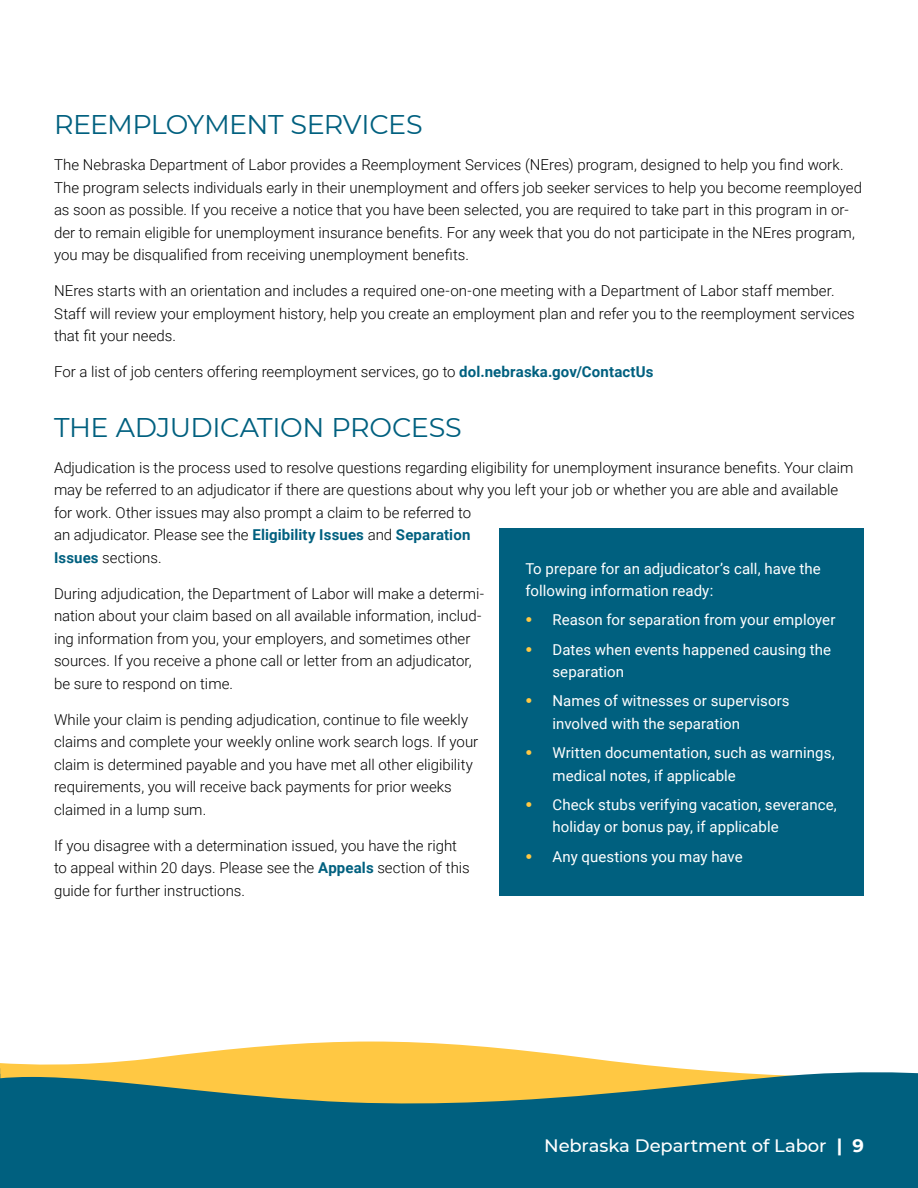
<style>
.page{position:relative;width:918px;height:1188px;background:#fff}
.page>*{position:absolute;margin:0;border:0;box-sizing:border-box;transform-origin:0 0}
.t1{font:27px "Montserrat";letter-spacing:-.015em;color:#00607f}
.t2{font:500 18px "Montserrat";letter-spacing:-.01em;color:#fff}
.t3{font:300 15px/22.5px "Roboto";color:#000}
.t4{font:15px/22.5px "Roboto";letter-spacing:.005em;color:#fff}
.s1{font-weight:700;color:#00607f}
.s2{font-family:"Montserrat";font-weight:700;font-size:19.5px;color:#ffc843}
.s3{font-weight:700}
</style>
<div class="page">
<svg style="left:1px;top:1042px;width:709px;height:29px;fill:#ffc843"></svg>
<svg style="left:0;top:1071px;width:918px;height:117px;background:#277076"></svg>
<div style="left:500px;top:528px;width:364px;height:368px;background:#00607f"></div>
<h1 class="t1" style="left:54px;top:106px;width:370px">REEMPLOYMENT SERVICES</h1>
<p class="t3" style="left:54px;top:153px;width:810px">The Nebraska Department of Labor provides a Reemployment Services (NEres) program, designed to help you find work.<br>The program selects individuals early in their unemployment and offers job seeker services to help you become reemployed as soon as possible. If you receive a notice that you have been selected, you are required to take part in this program in or&shy;der to remain eligible for unemployment insurance benefits. For any week that you do not participate in the NEres program, you may be disqualified from receiving unemployment benefits.</p>
<p class="t3" style="left:54px;top:279px;width:802px">NEres starts with an orientation and includes a required one-on-one meeting with a Department of Labor staff member.<br>Staff will review your employment history, help you create an employment plan and refer you to the reemployment services that fit your needs.</p>
<p class="t3" style="left:54px;top:360px;width:601px">For a list of job centers offering reemployment services, go to <span class="s1">dol.nebraska.gov/ContactUs</span></p>
<h1 class="t1" style="left:54px;top:408px;width:409px">THE ADJUDICATION PROCESS</h1>
<p class="t3" style="left:54px;top:455px;width:801px">Adjudication is the process used to resolve questions regarding eligibility for unemployment insurance benefits. Your claim may be referred to an adjudicator if there are questions about why you left your job or whether you are able and available for work. Other issues may also prompt a claim to be referred to<br>an adjudicator. Please see the <span class="s1">Eligibility Issues</span> and <span class="s1">Separation<br>Issues</span> sections.</p>
<p class="t3" style="left:54px;top:581px;width:432px">During adjudication, the Department of Labor will make a determi&shy;nation about your claim based on all available information, includ&shy;ing information from you, your employers, and sometimes other sources. If you receive a phone call or letter from an adjudicator, be sure to respond on time.</p>
<p class="t3" style="left:54px;top:707px;width:426px">While your claim is pending adjudication, continue to file weekly claims and complete your weekly online work search logs. If your claim is determined payable and you have met all other eligibility requirements, you will receive back payments for prior weeks claimed in a lump sum.</p>
<p class="t3" style="left:54px;top:833px;width:417px">If you disagree with a determination issued, you have the right to appeal within 20 days. Please see the <span class="s1">Appeals</span> section of this guide for further instructions.</p>
<p class="t4" style="left:526px;top:556px;width:297px">To prepare for an adjudicator’s call, have the following information ready:</p>
<p class="t4" style="left:526px;top:608px;width:311px"><span class="s2">•</span> Reason for separation from your employer</p>
<p class="t4" style="left:553px;top:637px;width:280px;text-indent:-27px"><span class="s2">•</span> Dates when events happened causing the separation</p>
<p class="t4" style="left:553px;top:689px;width:239px;text-indent:-27px"><span class="s2">•</span> Names of witnesses or supervisors involved with the separation</p>
<p class="t4" style="left:553px;top:741px;width:284px;text-indent:-27px"><span class="s2">•</span> Written documentation, such as warnings, medical notes, if applicable</p>
<p class="t4" style="left:553px;top:793px;width:286px;text-indent:-27px"><span class="s2">•</span> Check stubs verifying vacation, severance, holiday or bonus pay, if applicable</p>
<p class="t4" style="left:526px;top:844px;width:219px"><span class="s2">•</span> Any questions you may have</p>
<p class="t2" style="left:544px;top:1133px;width:321px">Nebraska Department of Labor <span class="s3">| 9</span></p>
</div>
